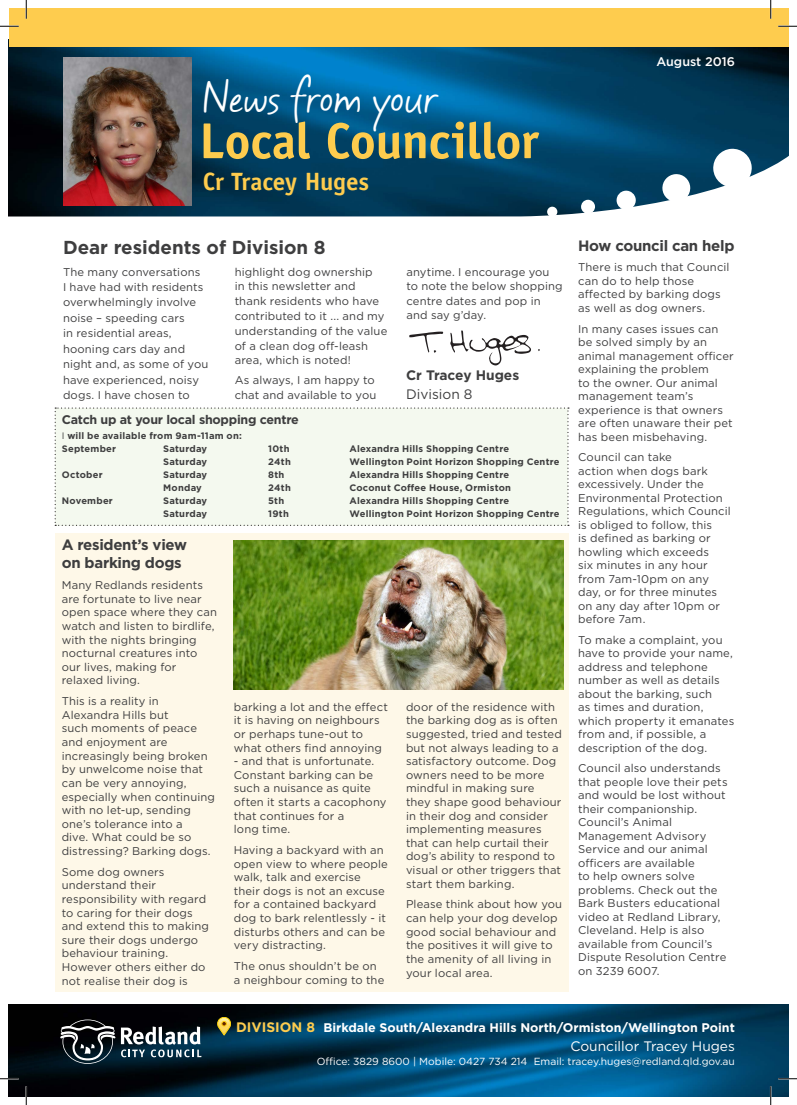
<style>
.page{position:relative;width:797px;height:1105px;background:#fff}
.page>*{position:absolute;margin:0;border:0;box-sizing:border-box;transform-origin:0 0}
.t1{font:700 50.62px "Officina Sans";letter-spacing:-.015em;color:#fecc4e}
.t2{font:41.5px "Mayfield";letter-spacing:-.015em;color:#fff}
.t3{font:700 25px "Officina Sans";letter-spacing:-.005em;color:#fecc4e}
.Division_Header{font:700 18.75px "Gotham";color:#3e3e3f}
.Sub_header{font:700 15px/18.1px "Gotham";letter-spacing:-.02em;color:#3e3e3f}
.Division_name{font:13.75px "Gotham";color:#fff}
.Signature_-_NAME{font:700 13.75px "Gotham";color:#3e3e3f}
.Signature_-_DIV{font:13.75px "Gotham";color:#3e3e3f}
.Division_name-2{font:700 12.5px "Gotham";color:#fff}
.Sub_header-2{font:700 12.5px "Gotham";letter-spacing:-.02em;color:#3e3e3f}
.t4{font:500 12.5px "Gotham";color:#fff}
.Body_Copy{font:11.25px/13.6px "Gotham";letter-spacing:.01em;color:#3e3e3f}
.Contact_details{font:10.25px "Gotham";color:#fff}
.Body_-_date_lists{font:700 9.38px "Gotham";letter-spacing:.02em;color:#3e3e3f}
.s1{font-weight:400}
.s2{font-size:13.75px;color:#fecc4e}
</style>
<div class="page">
<img style="left:9px;top:1005px;width:779px;height:91px">
<img style="left:9px;top:47px;width:779px;height:96px">
<svg style="left:9px;top:143px;width:779px;height:74px;background:#1c4c66"></svg>
<svg style="left:662px;top:174px;width:28px;height:28px"></svg>
<svg style="left:712px;top:148px;width:40px;height:40px"></svg>
<div style="left:547px;top:206px;width:10px;height:11px;background:#fff;border-radius:50%"></div>
<div style="left:581px;top:200px;width:14px;height:14px;background:#fff;border-radius:50%"></div>
<div style="left:616px;top:190px;width:20px;height:20px;background:#fff;border-radius:50%"></div>
<div style="left:9px;top:9px;width:779px;height:38px;background:#fecc4e"></div>
<svg style="left:121px;top:1026px;width:80px;height:31px"></svg>
<svg style="left:60px;top:1019px;width:55px;height:45px;background:#3a4146"></svg>
<div style="left:55px;top:534px;width:513px;height:458px;background:#fef8e8"></div>
<img style="left:63px;top:58px;width:128px;height:148px">
<svg style="left:217px;top:1017px;width:14px;height:18px"></svg>
<div style="left:55px;top:407px;width:514px;height:119px;background:#f4f9ef"></div>
<svg style="left:450px;top:330px;width:81px;height:35px"></svg>
<svg style="left:409px;top:332px;width:34px;height:21px"></svg>
<img style="left:234px;top:541px;width:329px;height:148px">
<svg style="left:0;top:25px;width:19px;height:2px"></svg>
<svg style="left:778px;top:25px;width:19px;height:2px"></svg>
<svg style="left:0;top:1078px;width:19px;height:1px"></svg>
<svg style="left:778px;top:1078px;width:19px;height:1px"></svg>
<svg style="left:25px;top:0;width:2px;height:19px"></svg>
<svg style="left:25px;top:1086px;width:2px;height:19px"></svg>
<svg style="left:770px;top:0;width:1px;height:19px"></svg>
<svg style="left:770px;top:1086px;width:1px;height:19px"></svg>
<h2 class="t2" style="left:203px;top:69px;width:236px">News from your</h2>
<h1 class="t1" style="left:199px;top:109px;width:341px">Local Councillor</h1>
<p class="t3" style="left:203px;top:166px;width:168px">Cr Tracey Huges</p>
<p class="t4" style="left:656px;top:53px;width:80px">August 2016</p>
<p class="Division_Header" style="left:63px;top:235px;width:264px">Dear residents of Division 8</p>
<p class="Body_Copy" style="left:63px;top:264px;width:147px;line-height:15.5px">The many conversations<br>I have had with residents overwhelmingly involve noise – speeding cars<br>in residential areas, hooning cars day and night and, as some of you have experienced, noisy dogs. I have chosen to</p>
<p class="Body_Copy" style="left:235px;top:264px;width:154px;line-height:14.8px">highlight dog ownership<br>in this newsletter and thank residents who have contributed to it ... and my understanding of the value of a clean dog off-leash area, which is noted!</p>
<p class="Body_Copy" style="left:235px;top:373px;width:143px;line-height:14.8px">As always, I am happy to chat and available to you</p>
<p class="Body_Copy" style="left:406px;top:264px;width:158px;line-height:14.6px">anytime. I encourage you to note the below shopping centre dates and pop in and say g’day.</p>
<p class="Signature_-_NAME" style="left:406px;top:365px;width:115px">Cr Tracey Huges</p>
<p class="Signature_-_DIV" style="left:406px;top:386px;width:68px">Division 8</p>
<p class="Sub_header-2" style="left:62px;top:412px;width:238px">Catch up at your local shopping centre</p>
<p class="Body_-_date_lists" style="left:62px;top:429px;width:181px"><span class="s1">I</span> will be available from 9am-11am on:</p>
<p class="Body_-_date_lists" style="left:62px;top:443px;width:56px">September</p>
<p class="Body_-_date_lists" style="left:163px;top:443px;width:46px">Saturday</p>
<p class="Body_-_date_lists" style="left:268px;top:443px;width:23px">10th</p>
<p class="Body_-_date_lists" style="left:349px;top:443px;width:161px">Alexandra Hills Shopping Centre</p>
<p class="Body_-_date_lists" style="left:163px;top:456px;width:46px">Saturday</p>
<p class="Body_-_date_lists" style="left:268px;top:456px;width:24px">24th</p>
<p class="Body_-_date_lists" style="left:349px;top:456px;width:212px">Wellington Point Horizon Shopping Centre</p>
<p class="Body_-_date_lists" style="left:62px;top:469px;width:42px">October</p>
<p class="Body_-_date_lists" style="left:163px;top:469px;width:46px">Saturday</p>
<p class="Body_-_date_lists" style="left:268px;top:469px;width:18px">8th</p>
<p class="Body_-_date_lists" style="left:349px;top:469px;width:161px">Alexandra Hills Shopping Centre</p>
<p class="Body_-_date_lists" style="left:163px;top:482px;width:40px">Monday</p>
<p class="Body_-_date_lists" style="left:268px;top:482px;width:24px">24th</p>
<p class="Body_-_date_lists" style="left:349px;top:482px;width:163px">Coconut Coffee House, Ormiston</p>
<p class="Body_-_date_lists" style="left:62px;top:495px;width:52px">November</p>
<p class="Body_-_date_lists" style="left:163px;top:495px;width:46px">Saturday</p>
<p class="Body_-_date_lists" style="left:268px;top:495px;width:18px">5th</p>
<p class="Body_-_date_lists" style="left:349px;top:495px;width:161px">Alexandra Hills Shopping Centre</p>
<p class="Body_-_date_lists" style="left:163px;top:508px;width:46px">Saturday</p>
<p class="Body_-_date_lists" style="left:268px;top:508px;width:22px">19th</p>
<p class="Body_-_date_lists" style="left:349px;top:508px;width:212px">Wellington Point Horizon Shopping Centre</p>
<p class="Sub_header" style="left:62px;top:536px;width:127px">A resident’s view on barking dogs</p>
<p class="Body_Copy" style="left:62px;top:578px;width:157px">Many Redlands residents are fortunate to live near open space where they can watch and listen to birdlife, with the nights bringing nocturnal creatures into our lives, making for relaxed living.</p>
<p class="Body_Copy" style="left:62px;top:694px;width:155px">This is a reality in<br>Alexandra Hills but<br>such moments of peace and enjoyment are increasingly being broken by unwelcome noise that can be very annoying, especially when continuing with no let-up, sending one’s tolerance into a<br>dive. What could be so distressing? Barking dogs.</p>
<p class="Body_Copy" style="left:62px;top:865px;width:149px">Some dog owners understand their responsibility with regard to caring for their dogs and extend this to making sure their dogs undergo behaviour training.<br>However others either do not realise their dog is</p>
<p class="Body_Copy" style="left:234px;top:700px;width:156px">barking a lot and the effect it is having on neighbours or perhaps tune-out to what others find annoying</p>
<p class="Body_Copy" style="left:234px;top:754px;width:154px">- and that is unfortunate.<br>Constant barking can be such a nuisance as quite often it starts a cacophony that continues for a<br>long time.</p>
<p class="Body_Copy" style="left:234px;top:843px;width:156px">Having a backyard with an open view to where people walk, talk and exercise their dogs is not an excuse for a contained backyard dog to bark relentlessly - it disturbs others and can be very distracting.</p>
<p class="Body_Copy" style="left:234px;top:959px;width:152px">The onus shouldn’t be on a neighbour coming to the</p>
<p class="Body_Copy" style="left:406px;top:700px;width:157px">door of the residence with the barking dog as is often suggested, tried and tested but not always leading to a satisfactory outcome. Dog owners need to be more mindful in making sure they shape good behaviour in their dog and consider implementing measures that can help curtail their dog’s ability to respond to visual or other triggers that start them barking.</p>
<p class="Body_Copy" style="left:406px;top:897px;width:158px">Please think about how you can help your dog develop good social behaviour and the positives it will give to the amenity of all living in your local area.</p>
<p class="Sub_header" style="left:578px;top:236px;width:158px">How council can help</p>
<p class="Body_Copy" style="left:578px;top:260px;width:153px">There is much that Council can do to help those affected by barking dogs as well as dog owners.</p>
<p class="Body_Copy" style="left:578px;top:322px;width:157px">In many cases issues can be solved simply by an animal management officer explaining the problem<br>to the owner. Our animal management team’s experience is that owners are often unaware their pet has been misbehaving.</p>
<p class="Body_Copy" style="left:578px;top:450px;width:154px">Council can take<br>action when dogs bark excessively. Under the<br>Environmental Protection<br>Regulations, which Council is obliged to follow, this<br>is defined as barking or howling which exceeds<br>six minutes in any hour from 7am-10pm on any day, or for three minutes on any day after 10pm or before 7am.</p>
<p class="Body_Copy" style="left:578px;top:633px;width:158px">To make a complaint, you have to provide your name, address and telephone number as well as details about the barking, such<br>as times and duration, which property it emanates from and, if possible, a description of the dog.</p>
<p class="Body_Copy" style="left:578px;top:761px;width:151px">Council also understands that people love their pets and would be lost without their companionship.<br>Council’s Animal<br>Management Advisory<br>Service and our animal officers are available<br>to help owners solve problems. Check out the<br>Bark Busters educational video at Redland Library,<br>Cleveland. Help is also available from Council’s<br>Dispute Resolution Centre on 3239 6007.</p>
<p class="Division_name-2" style="left:236px;top:1020px;width:500px"><span class="s2">DIVISION 8</span> Birkdale South/Alexandra Hills North/Ormiston/Wellington Point</p>
<p class="Division_name" style="left:570px;top:1037px;width:166px">Councillor Tracey Huges</p>
<p class="Contact_details" style="left:317px;top:1054px;width:420px">Office: 3829 8600 | Mobile: 0427 734 214 Email: tracey.huges@redland.qld.gov.au</p>
</div>
